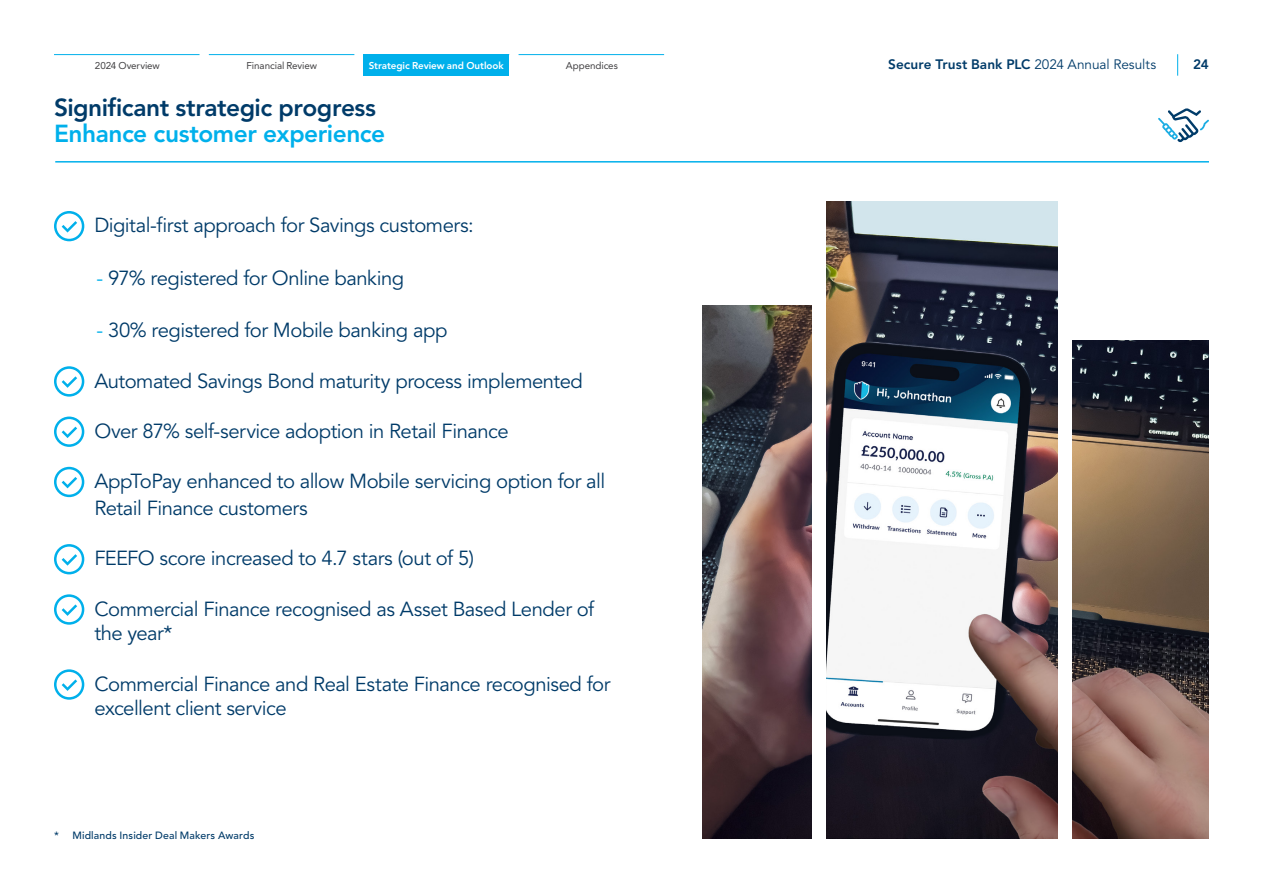
<style>
.page{position:relative;width:1263px;height:893px;background:#fff}
.page>*{position:absolute;margin:0;border:0;box-sizing:border-box;transform-origin:0 0}
.t1{font:800 24.45px "Avenir LT Std";letter-spacing:-.02em;color:#003b69}
.t2{font:800 24.45px "Avenir LT Std";letter-spacing:-.02em;color:#00b0eb}
.t3{font:20.25px/24.8px "Avenir LT Std";letter-spacing:-.025em;color:#003b69}
.t4{font:800 13.65px "Avenir LT Std";letter-spacing:.005em;color:#003b69}
.t5{font:500 10.5px "Avenir LT Std";letter-spacing:.015em;color:#003b69}
.t6{font:9.9px "Avenir LT Std";letter-spacing:-.005em;color:#414042}
.t7{font:800 9.9px "Avenir LT Std";letter-spacing:-.005em;color:#fff}
.s1{font-weight:400}
.s2{color:#00b0eb}
</style>
<div class="page">
<div style="left:364px;top:55px;width:145px;height:21px;background:#00b0eb"></div>
<svg style="left:1177px;top:54px;width:1px;height:22px"></svg>
<hr style="left:209px;top:54px;width:145px;height:1px;background:#00b0eb">
<hr style="left:364px;top:54px;width:145px;height:1px;background:#00b0eb">
<hr style="left:518px;top:54px;width:146px;height:1px;background:#00b0eb">
<hr style="left:54px;top:54px;width:146px;height:1px;background:#00b0eb">
<hr style="left:55px;top:161px;width:1154px;height:2px;background:#00b0eb">
<img style="left:1072px;top:340px;width:137px;height:499px">
<img style="left:826px;top:202px;width:231px;height:637px">
<img style="left:702px;top:306px;width:109px;height:533px">
<svg style="left:54px;top:211px;width:30px;height:30px"></svg>
<svg style="left:54px;top:366px;width:30px;height:31px"></svg>
<svg style="left:54px;top:417px;width:30px;height:30px"></svg>
<svg style="left:54px;top:467px;width:30px;height:30px"></svg>
<svg style="left:54px;top:544px;width:30px;height:30px"></svg>
<svg style="left:54px;top:594px;width:30px;height:31px"></svg>
<svg style="left:54px;top:669px;width:30px;height:31px"></svg>
<svg style="left:1158px;top:108px;width:51px;height:34px"></svg>
<p class="t6" style="left:95px;top:60px;width:66px">2024 Overview</p>
<p class="t6" style="left:247px;top:60px;width:72px">Financial Review</p>
<p class="t7" style="left:369px;top:60px;width:136px">Strategic Review and Outlook</p>
<p class="t6" style="left:566px;top:60px;width:54px">Appendices</p>
<p class="t4" style="left:888px;top:56px;width:269px">Secure Trust Bank PLC <span class="s1">2024 Annual Results</span></p>
<p class="t4" style="left:1193px;top:56px;width:17px">24</p>
<p class="t1" style="left:54px;top:93px;width:324px">Significant strategic progress</p>
<p class="t2" style="left:54px;top:119px;width:333px">Enhance customer experience</p>
<p class="t3" style="left:94px;top:214px;width:381px">Digital-first approach for Savings customers:</p>
<p class="t3" style="left:97px;top:266px;width:309px"><span class="s2">-</span> 97% registered for Online banking</p>
<p class="t3" style="left:97px;top:319px;width:352px"><span class="s2">-</span> 30% registered for Mobile banking app</p>
<p class="t3" style="left:94px;top:369px;width:490px">Automated Savings Bond maturity process implemented</p>
<p class="t3" style="left:94px;top:419px;width:416px">Over 87% self-service adoption in Retail Finance</p>
<p class="t3" style="left:94px;top:468px;width:512px;line-height:27px">AppToPay enhanced to allow Mobile servicing option for all<br>Retail Finance customers</p>
<p class="t3" style="left:94px;top:547px;width:381px">FEEFO score increased to 4.7 stars (out of 5)</p>
<p class="t3" style="left:94px;top:597px;width:501px">Commercial Finance recognised as Asset Based Lender of the year*</p>
<p class="t3" style="left:94px;top:672px;width:518px">Commercial Finance and Real Estate Finance recognised for excellent client service</p>
<p class="t5" style="left:54px;top:829px;width:202px">* Midlands Insider Deal Makers Awards</p>
</div>
